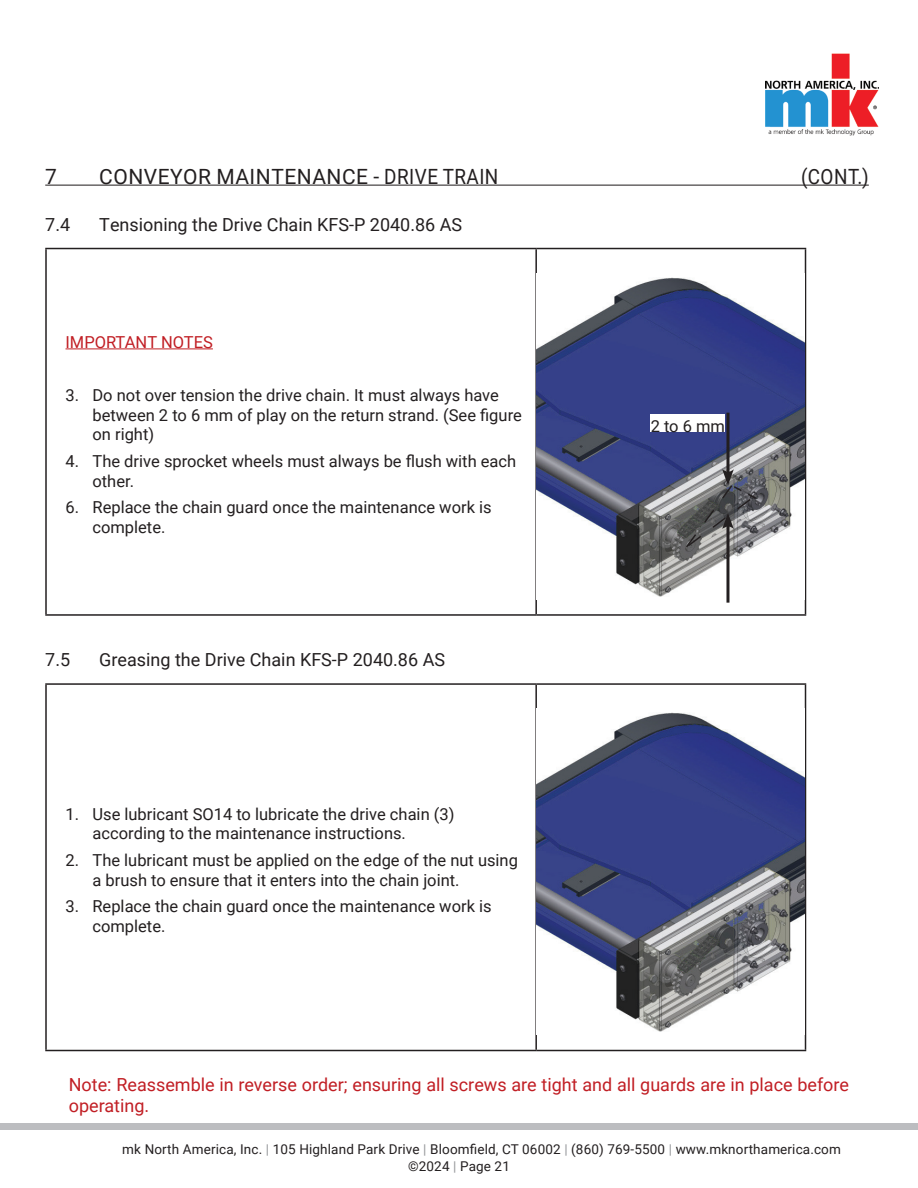
<style>
.page{position:relative;width:918px;height:1188px;background:#fff}
.page>*{position:absolute;margin:0;border:0;box-sizing:border-box;transform-origin:0 0}
.t1{font:21px "Roboto";letter-spacing:.025em;color:#231f20}
.t2{font:21px "Roboto";letter-spacing:.025em;color:#231f20;scale:.9 1}
.t3{font:18px/21px "Roboto";color:#c11e24}
.t4{font:18px "Roboto";color:#231f20}
.t5{font:16.5px/19.8px "Roboto";color:#231f20}
.t6{font:16.5px "Roboto";color:#c11e24}
.t7{font:13.5px/16.2px "Roboto";letter-spacing:.01em;color:#231f20}
.s1{color:#939598}
</style>
<div class="page">
<div style="left:0;top:1123px;width:918px;height:7px;background:#bcbdc0"></div>
<img style="left:766px;top:53px;width:113px;height:83px">
<hr style="left:45px;top:185px;width:824px;height:1px;background:#231f20">
<hr style="left:45px;top:683px;width:491px;height:2px;background:#231f20">
<hr style="left:45px;top:685px;width:2px;height:365px;background:#231f20">
<hr style="left:536px;top:683px;width:270px;height:2px;background:#231f20">
<hr style="left:535px;top:685px;width:2px;height:365px;background:#231f20">
<hr style="left:805px;top:685px;width:1px;height:365px;background:#231f20">
<hr style="left:45px;top:1050px;width:491px;height:1px;background:#231f20">
<hr style="left:536px;top:1050px;width:270px;height:1px;background:#231f20">
<img style="left:537px;top:712px;width:268px;height:320px">
<hr style="left:45px;top:248px;width:491px;height:1px;background:#231f20">
<hr style="left:45px;top:249px;width:2px;height:365px;background:#231f20">
<hr style="left:536px;top:248px;width:270px;height:1px;background:#231f20">
<hr style="left:535px;top:249px;width:2px;height:365px;background:#231f20">
<hr style="left:805px;top:249px;width:1px;height:365px;background:#231f20">
<hr style="left:45px;top:614px;width:491px;height:2px;background:#231f20">
<hr style="left:536px;top:614px;width:270px;height:2px;background:#231f20">
<hr style="left:66px;top:348px;width:147px;height:1px;background:#c11e24">
<img style="left:537px;top:277px;width:268px;height:322px">
<div style="left:651px;top:414px;width:74px;height:18px;background:#fff"></div>
<hr style="left:726px;top:523px;width:3px;height:80px;background:#231f20">
<hr style="left:726px;top:413px;width:3px;height:62px;background:#231f20">
<svg style="left:684px;top:469px;width:74px;height:80px;background:#77787b"></svg>
<p class="t1" style="left:45px;top:161px;width:13px">7</p>
<p class="t1" style="left:99px;top:161px;width:401px">CONVEYOR MAINTENANCE - DRIVE TRAIN</p>
<p class="t2" style="left:801px;top:161px;width:77px">(CONT.)</p>
<p class="t4" style="left:45px;top:212px;width:26px">7.4</p>
<p class="t4" style="left:99px;top:212px;width:364px">Tensioning the Drive Chain KFS-P 2040.86 AS</p>
<p class="t6" style="left:66px;top:330px;width:149px">IMPORTANT NOTES</p>
<p class="t5" style="left:93px;top:384px;width:431px;text-indent:-27px">3. Do not over tension the drive chain. It must always have between 2 to 6 mm of play on the return strand. (See figure on right)</p>
<p class="t5" style="left:93px;top:451px;width:425px;text-indent:-27px">4. The drive sprocket wheels must always be flush with each other.</p>
<p class="t5" style="left:93px;top:497px;width:401px;text-indent:-27px">6. Replace the chain guard once the maintenance work is complete.</p>
<p class="t4" style="left:45px;top:647px;width:26px">7.5</p>
<p class="t4" style="left:99px;top:647px;width:347px">Greasing the Drive Chain KFS-P 2040.86 AS</p>
<p class="t5" style="left:93px;top:803px;width:364px;text-indent:-27px">1. Use lubricant SO14 to lubricate the drive chain (3) according to the maintenance instructions.</p>
<p class="t5" style="left:93px;top:850px;width:427px;text-indent:-27px">2. The lubricant must be applied on the edge of the nut using a brush to ensure that it enters into the chain joint.</p>
<p class="t5" style="left:93px;top:896px;width:401px;text-indent:-27px">3. Replace the chain guard once the maintenance work is complete.</p>
<p class="t5" style="left:651px;top:415px;width:76px">2 to 6 mm</p>
<p class="t3" style="left:69px;top:1073px;width:782px">Note: Reassemble in reverse order; ensuring all screws are tight and all guards are in place before operating.</p>
<p class="t7" style="left:408px;top:1141px;width:434px;text-indent:-286px">mk North America, Inc. <span class="s1">|</span> 105 Highland Park Drive <span class="s1">|</span> Bloomfield, CT 06002 <span class="s1">|</span> (860) 769-5500 <span class="s1">|</span> www.mknorthamerica.com ©2024 <span class="s1">|</span> Page 21</p>
</div>
